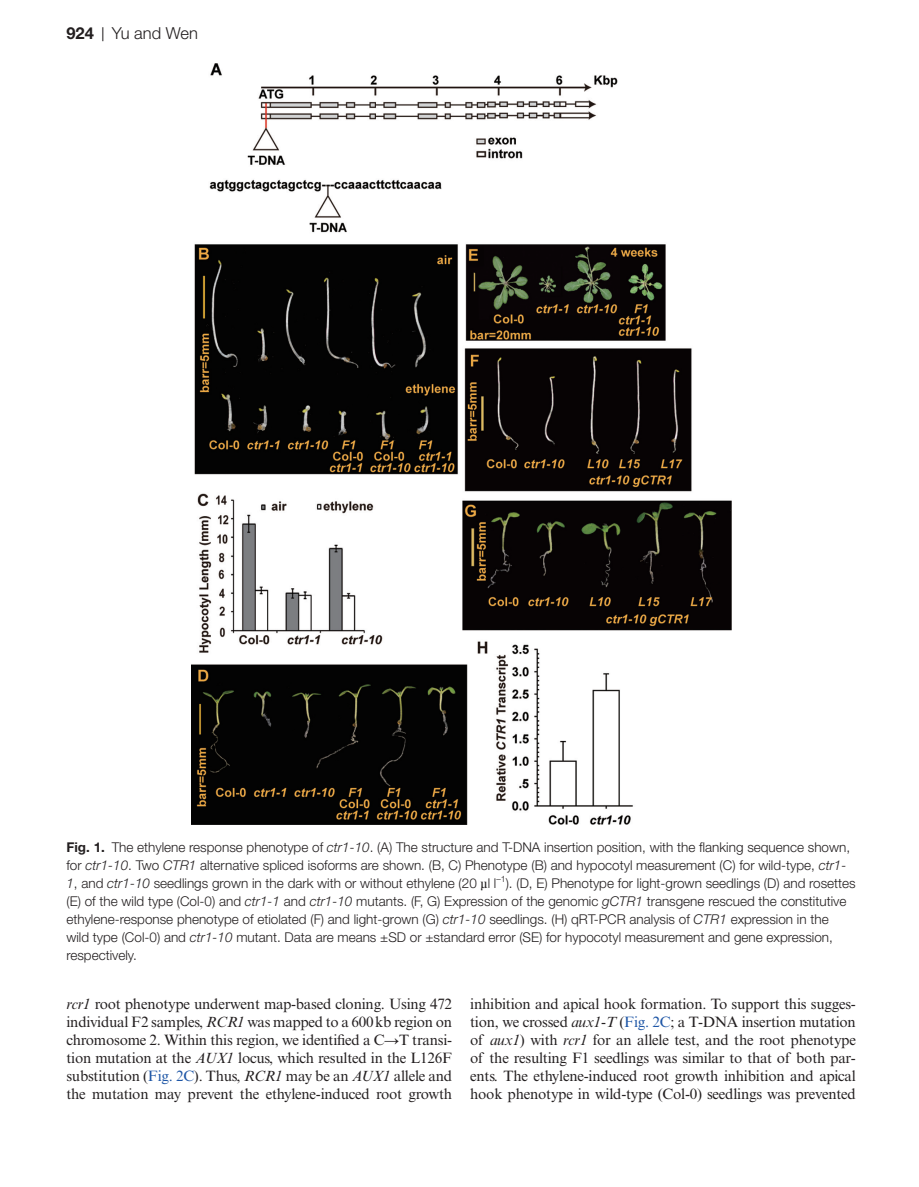
<style>
.page{position:relative;width:919px;height:1187px;background:#fff}
.page>*{position:absolute;margin:0;border:0;box-sizing:border-box;transform-origin:0 0}
.t1{font:300 16.5px "Helvetica Neue LT Std";color:#231f20}
.t2{font:15px/18px "Times New Roman MT Std";letter-spacing:-.015em;color:#231f20;text-align:justify}
.t3{font:300 13.5px/18px "Helvetica Neue LT Std";color:#231f20}
.s1{font-weight:700}
.s2{font-family:"Times New Roman MT Std";font-weight:400;font-size:15px}
.s3{font-style:italic}
.s4{font-family:"Gandhari Unicode";font-weight:400}
.s5{font-family:"Gandhari Unicode"}
.s6{color:#1e56a6}
</style>
<div class="page">
<img style="left:191px;top:63px;width:540px;height:761px">
<p class="t1" style="left:66px;top:23px;width:133px"><span class="s1">924</span> <span class="s2">|</span> Yu and Wen</p>
<p class="t3" style="left:66px;top:837px;width:790px"><span class="s1">Fig. 1.</span> The ethylene response phenotype of <span class="s3">ctr1-10</span>. (A) The structure and T-DNA insertion position, with the flanking sequence shown, for <span class="s3">ctr1-10</span>. Two <span class="s3">CTR1</span> alternative spliced isoforms are shown. (B, C) Phenotype (B) and hypocotyl measurement (C) for wild-type, <span class="s3">ctr1- 1</span>, and <span class="s3">ctr1-10</span> seedlings grown in the dark with or without ethylene (20 <span class="s4">µ</span>l l<sup>–1</sup>). (D, E) Phenotype for light-grown seedlings (D) and rosettes (E) of the wild type (Col-0) and <span class="s3">ctr1-1</span> and <span class="s3">ctr1-10</span> mutants. (F, G) Expression of the genomic <span class="s3">gCTR1</span> transgene rescued the constitutive ethylene-response phenotype of etiolated (F) and light-grown (G) <span class="s3">ctr1-10</span> seedlings. (H) qRT-PCR analysis of <span class="s3">CTR1</span> expression in the<br>wild type (Col-0) and <span class="s3">ctr1-10</span> mutant. Data are means ±SD or ±standard error (SE) for hypocotyl measurement and gene expression, respectively.</p>
<p class="t2" style="left:66px;top:995px;width:387px"><span class="s3">rcr1</span> root phenotype underwent map-based cloning. Using 472 individual F2 samples, <span class="s3">RCR1</span> was mapped to a 600kb region on chromosome 2. Within this region, we identified a C<span class="s5">→</span>T transi&shy;tion mutation at the <span class="s3">AUX1</span> locus, which resulted in the L126F substitution (<span class="s6">Fig. 2C</span>). Thus, <span class="s3">RCR1</span> may be an <span class="s3">AUX1</span> allele and the mutation may prevent the ethylene-induced root growth</p>
<p class="t2" style="left:470px;top:995px;width:387px">inhibition and apical hook formation. To support this sugges&shy;tion, we crossed <span class="s3">aux1-T</span> (<span class="s6">Fig. 2C</span>; a T-DNA insertion mutation of <span class="s3">aux1</span>) with <span class="s3">rcr1</span> for an allele test, and the root phenotype of the resulting F1 seedlings was similar to that of both par&shy;ents. The ethylene-induced root growth inhibition and apical hook phenotype in wild-type (Col-0) seedlings was prevented</p>
</div>
